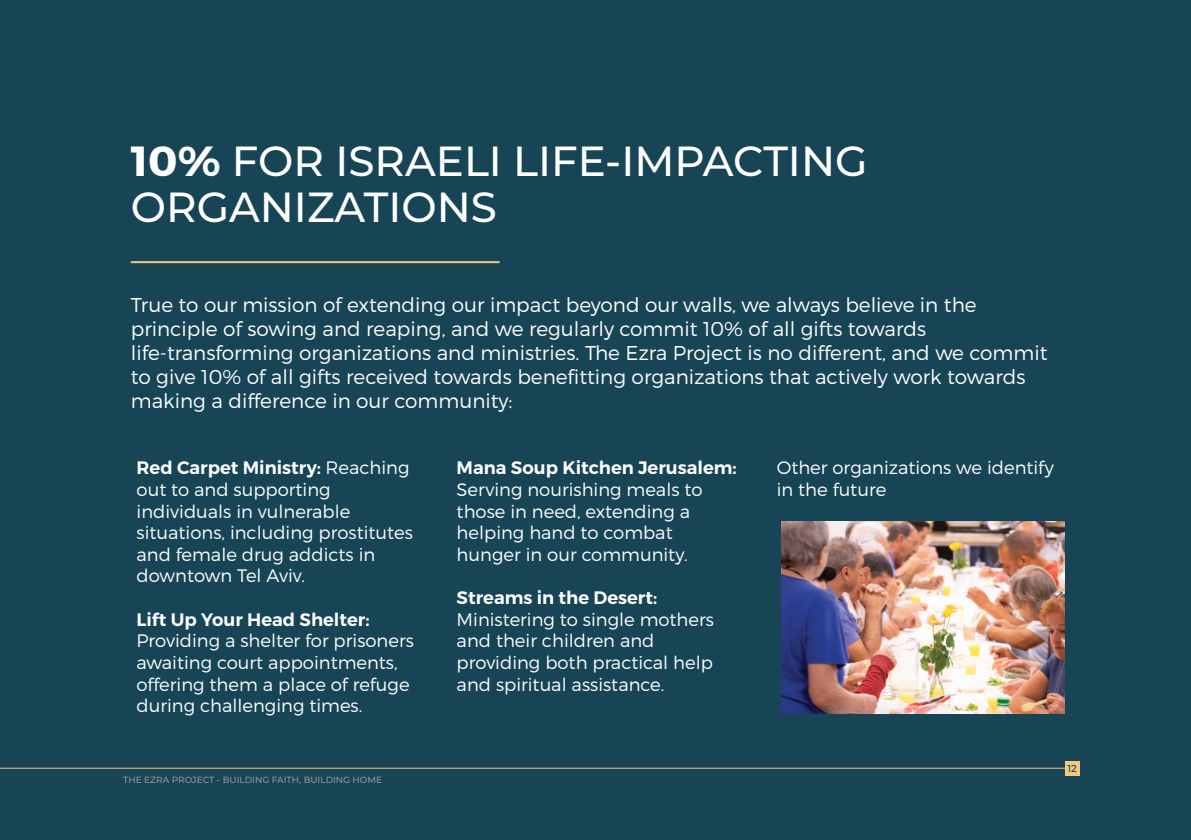
<style>
.page{position:relative;width:1191px;height:840px;background:#fff}
.page>*{position:absolute;margin:0;border:0;box-sizing:border-box;transform-origin:0 0}
.t1{font:500 42px/46.4px "Montserrat";color:#fff}
.t2{font:300 20px/24px "Montserrat";color:#fff}
.t3{font:300 18px/21.6px "Montserrat";color:#fff}
.t4{font:600 18px "Montserrat";color:#fff}
.t5{font:500 10px "Montserrat";color:#184556}
.t6{font:500 9px "Montserrat";color:#939598}
.s1{font-weight:700}
.s2{font-weight:600}
</style>
<div class="page">
<div style="left:0;top:0;width:1191px;height:839px;background:#184556"></div>
<hr style="left:131px;top:261px;width:368px;height:2px;background:#f5c97d">
<img style="left:781px;top:521px;width:284px;height:192px">
<hr style="left:0;top:767px;width:1068px;height:1px;background:#f5c97d">
<div style="left:1065px;top:760px;width:14px;height:15px;background:#f5c97d"></div>
<h1 class="t1" style="left:131px;top:136px;width:738px"><span class="s1">10%</span> FOR ISRAELI LIFE-IMPACTING<br>ORGANIZATIONS</h1>
<p class="t2" style="left:131px;top:292px;width:918px">True to our mission of extending our impact beyond our walls, we always believe in the principle of sowing and reaping, and we regularly commit 10% of all gifts towards life-transforming organizations and ministries. The Ezra Project is no different, and we commit to give 10% of all gifts received towards benefitting organizations that actively work towards making a difference in our community:</p>
<p class="t3" style="left:137px;top:456px;width:278px"><span class="s2">Red Carpet Ministry:</span> Reaching out to and supporting individuals in vulnerable situations, including prostitutes and female drug addicts in downtown Tel Aviv.</p>
<p class="t4" style="left:137px;top:607px;width:234px">Lift Up Your Head Shelter:</p>
<p class="t3" style="left:137px;top:629px;width:279px">Providing a shelter for prisoners awaiting court appointments, offering them a place of refuge during challenging times.</p>
<p class="t4" style="left:456px;top:456px;width:281px">Mana Soup Kitchen Jerusalem:</p>
<p class="t3" style="left:456px;top:478px;width:247px">Serving nourishing meals to those in need, extending a helping hand to combat hunger in our community.</p>
<p class="t4" style="left:456px;top:586px;width:202px">Streams in the Desert:</p>
<p class="t3" style="left:456px;top:608px;width:259px">Ministering to single mothers and their children and providing both practical help and spiritual assistance.</p>
<p class="t3" style="left:776px;top:456px;width:278px">Other organizations we identify in the future</p>
<p class="t6" style="left:123px;top:773px;width:260px">THE EZRA PROJECT - BUILDING FAITH, BUILDING HOME</p>
<p class="t5" style="left:1067px;top:760px;width:11px">12</p>
</div>
